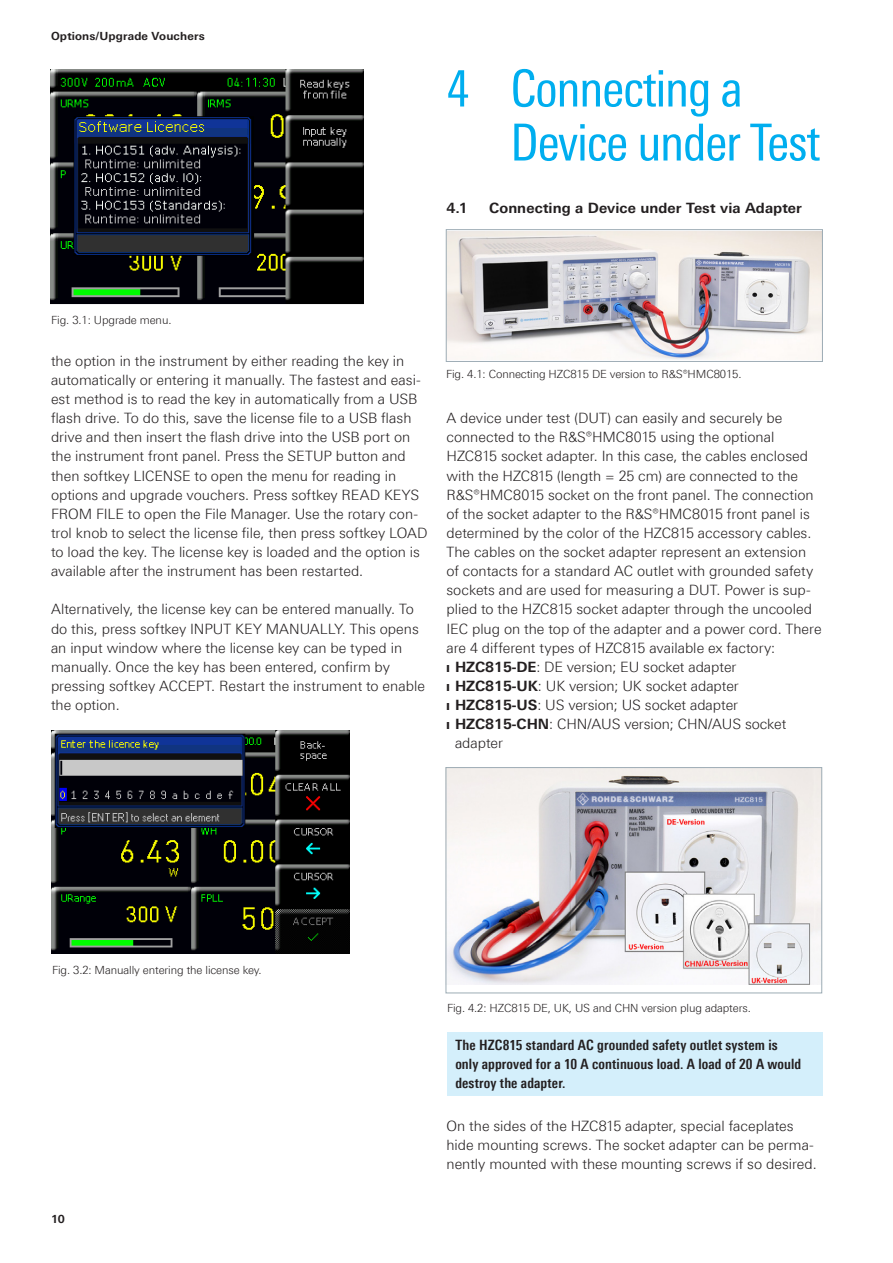
<style>
.page{position:relative;width:893px;height:1263px;background:#fff}
.page>*{position:absolute;margin:0;border:0;box-sizing:border-box;transform-origin:0 0}
.Headline{font:51px/54px "Linotype Univers 420 Cn";letter-spacing:-.025em;color:#00aeef}
.Fließtext{font:300 14.25px/19.2px "Linotype Univers 330";color:#231f20}
.t1{font:700 14.25px/19.2px "Linotype Univers 620 Cn";letter-spacing:.01em;color:#231f20}
.Subheadline{font:700 14.25px "Linotype Univers 630";letter-spacing:.005em;color:#231f20}
.Bildlegende{font:300 11.25px "Linotype Univers 330";letter-spacing:-.01em;color:#231f20}
.t2{font:700 11.25px "Linotype Univers 630";letter-spacing:.015em;color:#231f20}
.s1{font-family:"Linotype Univers 630";font-weight:700}
</style>
<div class="page">
<img style="left:448px;top:232px;width:373px;height:128px">
<div style="left:446px;top:229px;width:377px;height:133px;border:1px solid #9dacb5"></div>
<img style="left:448px;top:769px;width:372px;height:215px">
<div style="left:446px;top:767px;width:376px;height:226px;border:1px solid #9dacb5"></div>
<div style="left:447px;top:1033px;width:375px;height:63px;background:#d4effb"></div>
<img style="left:52px;top:730px;width:297px;height:224px">
<img style="left:51px;top:69px;width:313px;height:236px">
<p class="t2" style="left:51px;top:29px;width:155px">Options/Upgrade Vouchers</p>
<p class="Headline" style="left:510px;top:61px;width:312px;text-indent:-64px">4 Connecting a<br>Device under Test</p>
<p class="Subheadline" style="left:446px;top:199px;width:23px">4.1</p>
<p class="Subheadline" style="left:489px;top:199px;width:314px">Connecting a Device under Test via Adapter</p>
<p class="Bildlegende" style="left:51px;top:313px;width:122px">Fig. 3.1: Upgrade menu.</p>
<p class="Fließtext" style="left:51px;top:351px;width:378px">the option in the instrument by either reading the key in automatically or entering it manually. The fastest and easi&shy;est method is to read the key in automatically from a USB flash drive. To do this, save the license file to a USB flash drive and then insert the flash drive into the USB port on the instrument front panel. Press the SETUP button and then softkey LICENSE to open the menu for reading in options and upgrade vouchers. Press softkey READ KEYS FROM FILE to open the File Manager. Use the rotary con&shy;trol knob to select the license file, then press softkey LOAD to load the key. The license key is loaded and the option is available after the instrument has been restarted.</p>
<p class="Fließtext" style="left:51px;top:600px;width:375px">Alternatively, the license key can be entered manually. To do this, press softkey INPUT KEY MANUALLY. This opens an input window where the license key can be typed in manually. Once the key has been entered, confirm by pressing softkey ACCEPT. Restart the instrument to enable the option.</p>
<p class="Bildlegende" style="left:446px;top:368px;width:297px">Fig. 4.1: Connecting HZC815 DE version to ¸HMC8015.</p>
<p class="Fließtext" style="left:446px;top:408px;width:377px">A device under test (DUT) can easily and securely be connected to the ¸HMC8015 using the optional HZC815 socket adapter. In this case, the cables enclosed with the HZC815 (length = 25 cm) are connected to the ¸HMC8015 socket on the front panel. The connection of the socket adapter to the ¸HMC8015 front panel is determined by the color of the HZC815 accessory cables.<br>The cables on the socket adapter represent an extension of contacts for a standard AC outlet with grounded safety sockets and are used for measuring a DUT. Power is sup&shy;plied to the HZC815 socket adapter through the uncooled IEC plug on the top of the adapter and a power cord. There are 4 different types of HZC815 available ex factory:</p>
<p class="Fließtext" style="left:446px;top:657px;width:291px">❙ <span class="s1">HZC815-DE</span>: DE version; EU socket adapter</p>
<p class="Fließtext" style="left:446px;top:676px;width:294px">❙ <span class="s1">HZC815-UK</span>: UK version; UK socket adapter</p>
<p class="Fließtext" style="left:446px;top:695px;width:293px">❙ <span class="s1">HZC815-US</span>: US version; US socket adapter</p>
<p class="Fließtext" style="left:455px;top:714px;width:333px;text-indent:-9px">❙ <span class="s1">HZC815-CHN</span>: CHN/AUS version; CHN/AUS socket adapter</p>
<p class="Bildlegende" style="left:52px;top:963px;width:211px">Fig. 3.2: Manually entering the license key.</p>
<p class="t2" style="left:51px;top:1212px;width:15px">10</p>
<p class="Bildlegende" style="left:447px;top:1001px;width:305px">Fig. 4.2: HZC815 DE, UK, US and CHN version plug adapters.</p>
<p class="t1" style="left:455px;top:1035px;width:347px">The HZC815 standard AC grounded safety outlet system is only approved for a 10 A continuous load. A load of 20 A would destroy the adapter.</p>
<p class="Fließtext" style="left:446px;top:1116px;width:372px">On the sides of the HZC815 adapter, special faceplates hide mounting screws. The socket adapter can be perma&shy;nently mounted with these mounting screws if so desired.</p>
</div>
